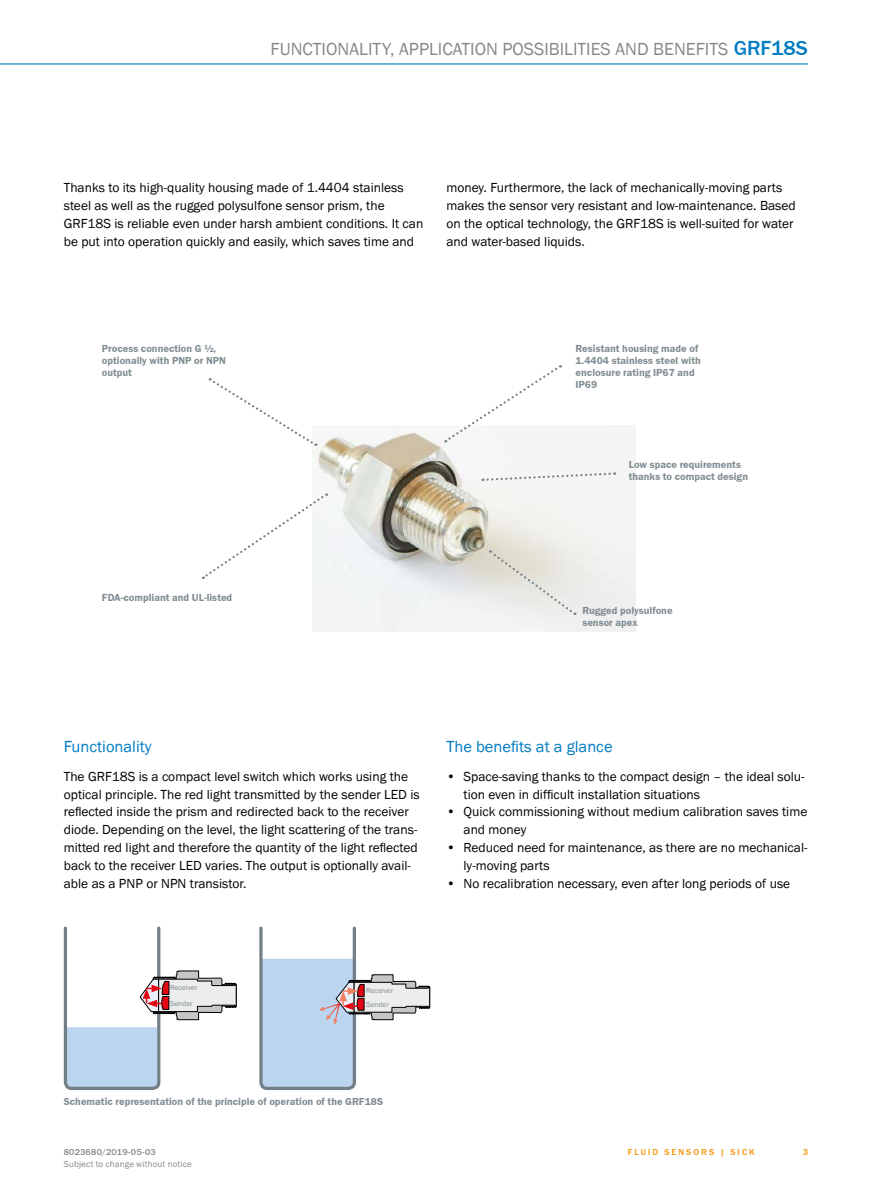
<style>
.page{position:relative;width:893px;height:1188px;background:#fff}
.page>*{position:absolute;margin:0;border:0;box-sizing:border-box;transform-origin:0 0}
.t1{font:18px "SICK Franklin";color:#878787}
.t2{font:16.5px "SICK Franklin";color:#007cc2}
.t3{font:13.5px/17.9px "SICK Franklin";color:#000}
.t4{font:700 10.5px/12px "SICK Franklin";color:#818d93}
.t5{font:9px "SICK Franklin";letter-spacing:.02em;color:#878787}
.t6{font:500 9px "SICK Franklin";letter-spacing:.02em;color:#878787}
.t7{font:500 9px "SICK Franklin";letter-spacing:.225em;color:#f39200}
.t8{font:7.5px "SICK Franklin";color:#818d93}
.s1{font-weight:500;font-size:21px;color:#007cc2}
</style>
<div class="page">
<hr style="left:0;top:63px;width:808px;height:2px;background:#007cc2">
<img style="left:312px;top:426px;width:323px;height:205px">
<svg style="left:208px;top:378px;width:108px;height:68px"></svg>
<svg style="left:489px;top:550px;width:86px;height:65px;background:#e5e4de"></svg>
<svg style="left:202px;top:493px;width:125px;height:87px"></svg>
<svg style="left:444px;top:365px;width:117px;height:78px"></svg>
<svg style="left:482px;top:471px;width:133px;height:11px"></svg>
<svg style="left:63px;top:926px;width:174px;height:164px"></svg>
<svg style="left:259px;top:926px;width:171px;height:164px"></svg>
<h1 class="t1" style="left:271px;top:38px;width:539px">FUNCTIONALITY, APPLICATION POSSIBILITIES AND BENEFITS <span class="s1">GRF18S</span></h1>
<p class="t3" style="left:64px;top:179px;width:361px">Thanks to its high-quality housing made of 1.4404 stainless steel as well as the rugged polysulfone sensor prism, the GRF18S is reliable even under harsh ambient conditions. It can be put into operation quickly and easily, which saves time and</p>
<p class="t3" style="left:446px;top:179px;width:351px">money. Furthermore, the lack of mechanically-moving parts makes the sensor very resistant and low-maintenance. Based on the optical technology, the GRF18S is well-suited for water and water-based liquids.</p>
<p class="t4" style="left:102px;top:343px;width:126px">Process connection G ½, optionally with PNP or NPN output</p>
<p class="t4" style="left:576px;top:343px;width:127px">Resistant housing made of<br>1.4404 stainless steel with enclosure rating IP67 and<br>IP69</p>
<p class="t4" style="left:102px;top:592px;width:132px">FDA-compliant and UL-listed</p>
<p class="t4" style="left:629px;top:459px;width:121px">Low space requirements thanks to compact design</p>
<p class="t4" style="left:582px;top:605px;width:92px">Rugged polysulfone sensor apex</p>
<p class="t2" style="left:64px;top:737px;width:89px">Functionality</p>
<p class="t3" style="left:64px;top:767px;width:357px">The GRF18S is a compact level switch which works using the optical principle. The red light transmitted by the sender LED is reflected inside the prism and redirected back to the receiver diode. Depending on the level, the light scattering of the trans&shy;mitted red light and therefore the quantity of the light reflected back to the receiver LED varies. The output is optionally avail&shy;able as a PNP or NPN transistor.</p>
<p class="t2" style="left:446px;top:737px;width:168px">The benefits at a glance</p>
<p class="t3" style="left:463px;top:767px;width:343px;text-indent:-17px">• Space-saving thanks to the compact design – the ideal solu&shy;tion even in difficult installation situations</p>
<p class="t3" style="left:463px;top:803px;width:345px;text-indent:-17px">• Quick commissioning without medium calibration saves time and money</p>
<p class="t3" style="left:464px;top:839px;width:345px;text-indent:-17px">• Reduced need for maintenance, as there are no mechanical&shy;ly-moving parts</p>
<p class="t3" style="left:447px;top:875px;width:345px">• No recalibration necessary, even after long periods of use</p>
<p class="t8" style="left:170px;top:983px;width:29px">Receiver</p>
<p class="t8" style="left:366px;top:986px;width:29px">Receiver</p>
<p class="t8" style="left:170px;top:999px;width:24px">Sender</p>
<p class="t8" style="left:366px;top:1000px;width:24px">Sender</p>
<p class="t4" style="left:64px;top:1096px;width:321px">Schematic representation of the principle of operation of the GRF18S</p>
<p class="t6" style="left:64px;top:1146px;width:94px">8023680/2019-05-03</p>
<p class="t7" style="left:628px;top:1146px;width:128px">FLUID SENSORS | SICK</p>
<p class="t5" style="left:64px;top:1159px;width:130px">Subject to change without notice</p>
<p class="t7" style="left:803px;top:1146px;width:7px">3</p>
</div>
